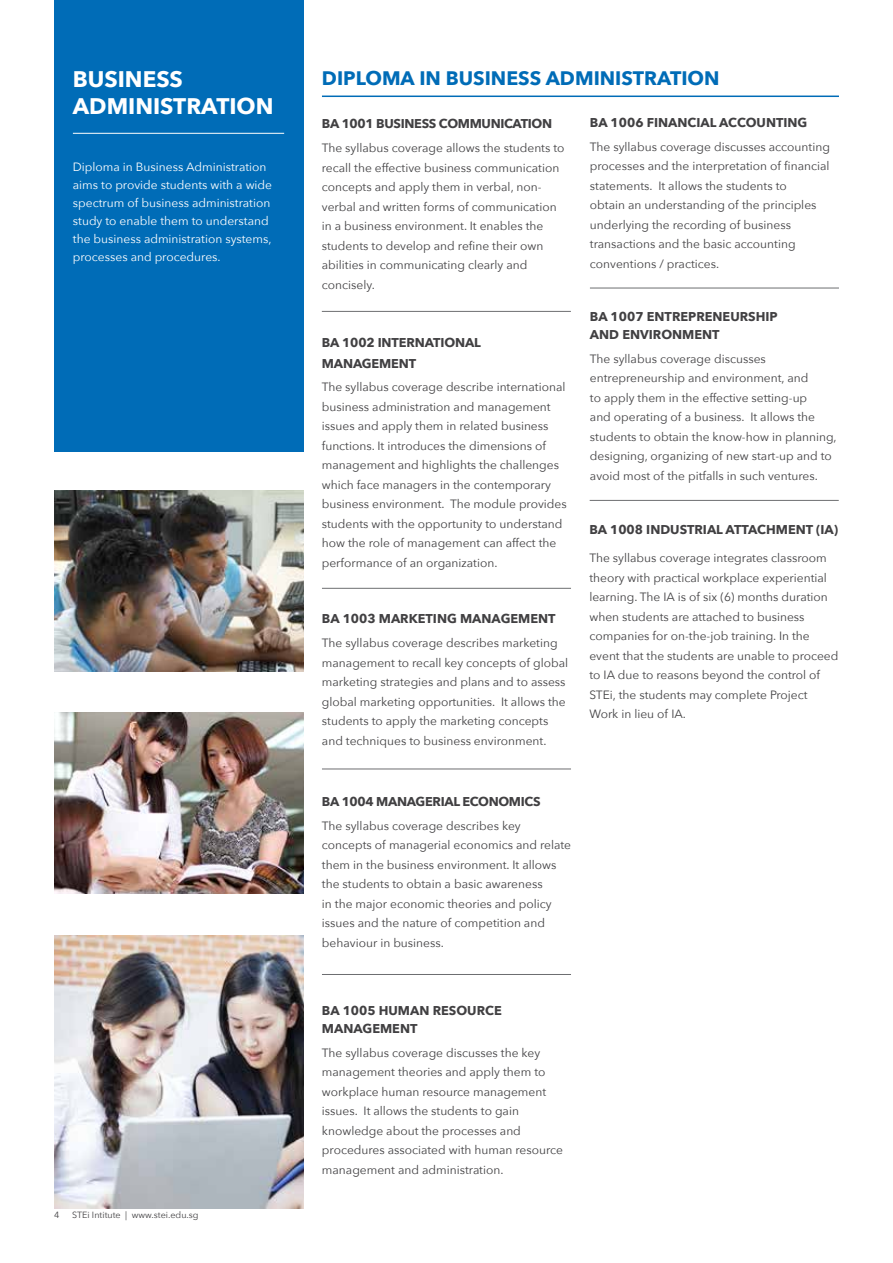
<style>
.page{position:relative;width:893px;height:1263px;background:#fff}
.page>*{position:absolute;margin:0;border:0;box-sizing:border-box;transform-origin:0 0}
.t1{font:700 22.5px "Avenir Next";color:#fff}
.t2{font:700 19.5px "Avenir Next";color:#006cb7}
.t3{font:700 12.75px/18px "Avenir Next";color:#414042}
.t4{font:700 12.75px "Avenir Next";letter-spacing:-.025em;color:#414042}
.t5{font:12px/19.5px "Avenir Next";color:#414042}
.t6{font:12px/18px "Avenir Next";color:#fff}
.t7{font:9px "Avenir Next";color:#414042}
</style>
<div class="page">
<hr style="left:322px;top:96px;width:517px;height:1px;background:#006cb7">
<div style="left:54px;top:0;width:249px;height:451px;background:#006cb7"></div>
<hr style="left:73px;top:133px;width:211px;height:1px;background:#fff">
<hr style="left:322px;top:311px;width:249px;height:1px;background:#6d6e71">
<hr style="left:322px;top:974px;width:249px;height:1px;background:#6d6e71">
<img style="left:54px;top:490px;width:249px;height:181px">
<img style="left:54px;top:935px;width:249px;height:274px">
<img style="left:54px;top:712px;width:249px;height:181px">
<hr style="left:322px;top:769px;width:249px;height:1px;background:#6d6e71">
<hr style="left:590px;top:288px;width:249px;height:1px;background:#6d6e71">
<hr style="left:590px;top:500px;width:249px;height:1px;background:#6d6e71">
<hr style="left:322px;top:588px;width:249px;height:1px;background:#6d6e71">
<h1 class="t1" style="left:73px;top:59px;width:112px">BUSINESS</h1>
<h2 class="t2" style="left:322px;top:61px;width:399px">DIPLOMA IN BUSINESS ADMINISTRATION</h2>
<h1 class="t1" style="left:73px;top:86px;width:202px">ADMINISTRATION</h1>
<p class="t6" style="left:73px;top:158px;width:201px">Diploma in Business Administration aims to provide students with a wide spectrum of business administration study to enable them to understand the business administration systems, processes and procedures.</p>
<p class="t7" style="left:54px;top:1207px;width:7px">4</p>
<p class="t7" style="left:72px;top:1207px;width:128px">STEi Intitute | www.stei.edu.sg</p>
<p class="t4" style="left:322px;top:112px;width:232px">BA 1001 BUSINESS COMMUNICATION</p>
<p class="t5" style="left:322px;top:138px;width:244px">The syllabus coverage allows the students to recall the effective business communication concepts and apply them in verbal, non&shy;verbal and written forms of communication in a business environment. It enables the students to develop and refine their own abilities in communicating clearly and concisely.</p>
<p class="t3" style="left:322px;top:332px;width:161px;line-height:21px">BA 1002 INTERNATIONAL<br>MANAGEMENT</p>
<p class="t5" style="left:322px;top:377px;width:246px">The syllabus coverage describe international business administration and management issues and apply them in related business functions. It introduces the dimensions of management and highlights the challenges which face managers in the contemporary business environment. The module provides students with the opportunity to understand how the role of management can affect the performance of an organization.</p>
<p class="t3" style="left:322px;top:609px;width:235px">BA 1003 MARKETING MANAGEMENT</p>
<p class="t5" style="left:322px;top:633px;width:248px">The syllabus coverage describes marketing management to recall key concepts of global marketing strategies and plans and to assess global marketing opportunities. It allows the students to apply the marketing concepts and techniques to business environment.</p>
<p class="t3" style="left:590px;top:113px;width:219px">BA 1006 FINANCIAL ACCOUNTING</p>
<p class="t5" style="left:590px;top:136px;width:241px">The syllabus coverage discusses accounting processes and the interpretation of financial statements. It allows the students to<br>obtain an understanding of the principles underlying the recording of business transactions and the basic accounting conventions / practices.</p>
<p class="t3" style="left:590px;top:307px;width:189px">BA 1007 ENTREPRENEURSHIP<br>AND ENVIRONMENT</p>
<p class="t5" style="left:590px;top:348px;width:248px">The syllabus coverage discusses entrepreneurship and environment, and<br>to apply them in the effective setting-up<br>and operating of a business. It allows the students to obtain the know-how in planning, designing, organizing of new start-up and to avoid most of the pitfalls in such ventures.</p>
<p class="t3" style="left:589px;top:520px;width:250px">BA 1008 INDUSTRIAL ATTACHMENT (IA)</p>
<p class="t5" style="left:589px;top:548px;width:251px">The syllabus coverage integrates classroom theory with practical workplace experiential learning. The IA is of six (6) months duration when students are attached to business companies for on-the-job training. In the event that the students are unable to proceed to IA due to reasons beyond the control of STEi, the students may complete Project Work in lieu of IA.</p>
<p class="t4" style="left:322px;top:790px;width:220px">BA 1004 MANAGERIAL ECONOMICS</p>
<p class="t5" style="left:322px;top:815px;width:251px">The syllabus coverage describes key concepts of managerial economics and relate them in the business environment. It allows the students to obtain a basic awareness<br>in the major economic theories and policy issues and the nature of competition and behaviour in business.</p>
<p class="t3" style="left:322px;top:1001px;width:181px">BA 1005 HUMAN RESOURCE<br>MANAGEMENT</p>
<p class="t5" style="left:322px;top:1042px;width:243px">The syllabus coverage discusses the key management theories and apply them to workplace human resource management issues. It allows the students to gain knowledge about the processes and procedures associated with human resource management and administration.</p>
</div>
